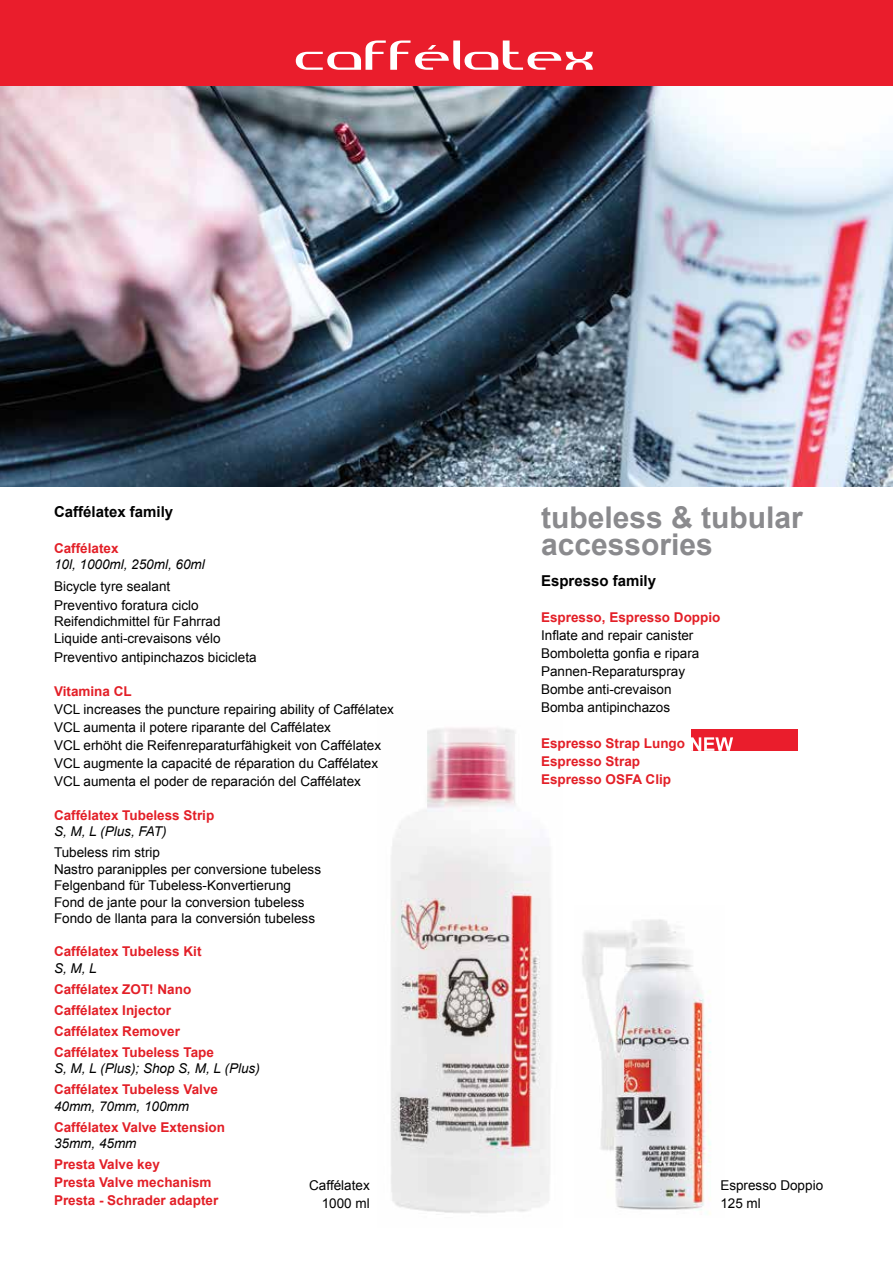
<style>
.page{position:relative;width:893px;height:1263px;background:#fff}
.page>*{position:absolute;margin:0;border:0;box-sizing:border-box;transform-origin:0 0}
.t1{font:700 30px/27px "Arial";color:#8a8a8d}
.t2{font:700 15px "Arial";color:#000}
.t3{font:13.5px/18px "Arial";color:#000}
.t4{font:700 13.5px/18px "Arial";color:#e31f27}
.t5{font:italic 13.5px "Arial";color:#000}
</style>
<div class="page">
<img style="left:391px;top:728px;width:159px;height:485px">
<img style="left:0;top:85px;width:893px;height:402px">
<div style="left:0;top:0;width:893px;height:85px;background:#ea1d2c"></div>
<svg style="left:296px;top:41px;width:297px;height:29px"></svg>
<img style="left:582px;top:919px;width:129px;height:295px">
<div style="left:691px;top:729px;width:106px;height:21px;background:#ea1d2c"></div>
<svg style="left:691px;top:737px;width:42px;height:14px"></svg>
<p class="t2" style="left:54px;top:502px;width:121px">Caffélatex family</p>
<p class="t4" style="left:54px;top:540px;width:66px">Caffélatex</p>
<p class="t5" style="left:54px;top:556px;width:152px">10l, 1000ml, 250ml, 60ml</p>
<p class="t3" style="left:54px;top:576px;width:146px;line-height:19px">Bicycle tyre sealant<br>Preventivo foratura ciclo</p>
<p class="t3" style="left:54px;top:613px;width:168px;line-height:16.5px">Reifendichmittel für Fahrrad<br>Liquide anti-crevaisons vélo</p>
<p class="t3" style="left:54px;top:648px;width:204px">Preventivo antipinchazos bicicleta</p>
<p class="t4" style="left:54px;top:682px;width:79px">Vitamina CL</p>
<p class="t3" style="left:54px;top:700px;width:341px">VCL increases the puncture repairing ability of Caffélatex VCL aumenta il potere riparante del Caffélatex<br>VCL erhöht die Reifenreparaturfähigkeit von Caffélatex VCL augmente la capacité de réparation du Caffélatex VCL aumenta el poder de reparación del Caffélatex</p>
<p class="t4" style="left:54px;top:806px;width:162px">Caffélatex Tubeless Strip</p>
<p class="t5" style="left:54px;top:823px;width:114px">S, M, L (Plus, FAT)</p>
<p class="t3" style="left:54px;top:844px;width:269px;line-height:16.5px">Tubeless rim strip<br>Nastro paranipples per conversione tubeless Felgenband für Tubeless-Konvertierung Fond de jante pour la conversion tubeless Fondo de llanta para la conversión tubeless</p>
<p class="t4" style="left:54px;top:943px;width:149px">Caffélatex Tubeless Kit</p>
<p class="t5" style="left:54px;top:959px;width:44px">S, M, L</p>
<p class="t4" style="left:54px;top:979px;width:162px;line-height:21px">Caffélatex ZOT! Nano<br>Caffélatex Injector<br>Caffélatex Remover<br>Caffélatex Tubeless Tape</p>
<p class="t5" style="left:54px;top:1060px;width:207px">S, M, L (Plus); Shop S, M, L (Plus)</p>
<p class="t4" style="left:54px;top:1081px;width:166px">Caffélatex Tubeless Valve</p>
<p class="t5" style="left:54px;top:1097px;width:137px">40mm, 70mm, 100mm</p>
<p class="t4" style="left:54px;top:1118px;width:173px">Caffélatex Valve Extension</p>
<p class="t5" style="left:54px;top:1135px;width:84px">35mm, 45mm</p>
<p class="t4" style="left:54px;top:1156px;width:166px">Presta Valve key<br>Presta Valve mechanism<br>Presta - Schrader adapter</p>
<h1 class="t1" style="left:541px;top:505px;width:263px">tubeless &amp; tubular accessories</h1>
<p class="t2" style="left:541px;top:571px;width:117px">Espresso family</p>
<p class="t4" style="left:541px;top:609px;width:181px">Espresso, Espresso Doppio</p>
<p class="t3" style="left:541px;top:626px;width:160px">Inflate and repair canister<br>Bomboletta gonfia e ripara<br>Pannen-Reparaturspray<br>Bombe anti-crevaison<br>Bomba antipinchazos</p>
<p class="t4" style="left:541px;top:735px;width:146px">Espresso Strap Lungo<br>Espresso Strap<br>Espresso OSFA Clip</p>
<p class="t3" style="left:309px;top:1176px;width:62px;text-align:right">Caffélatex<br>1000 ml</p>
<p class="t3" style="left:720px;top:1176px;width:104px">Espresso Doppio<br>125 ml</p>
</div>
